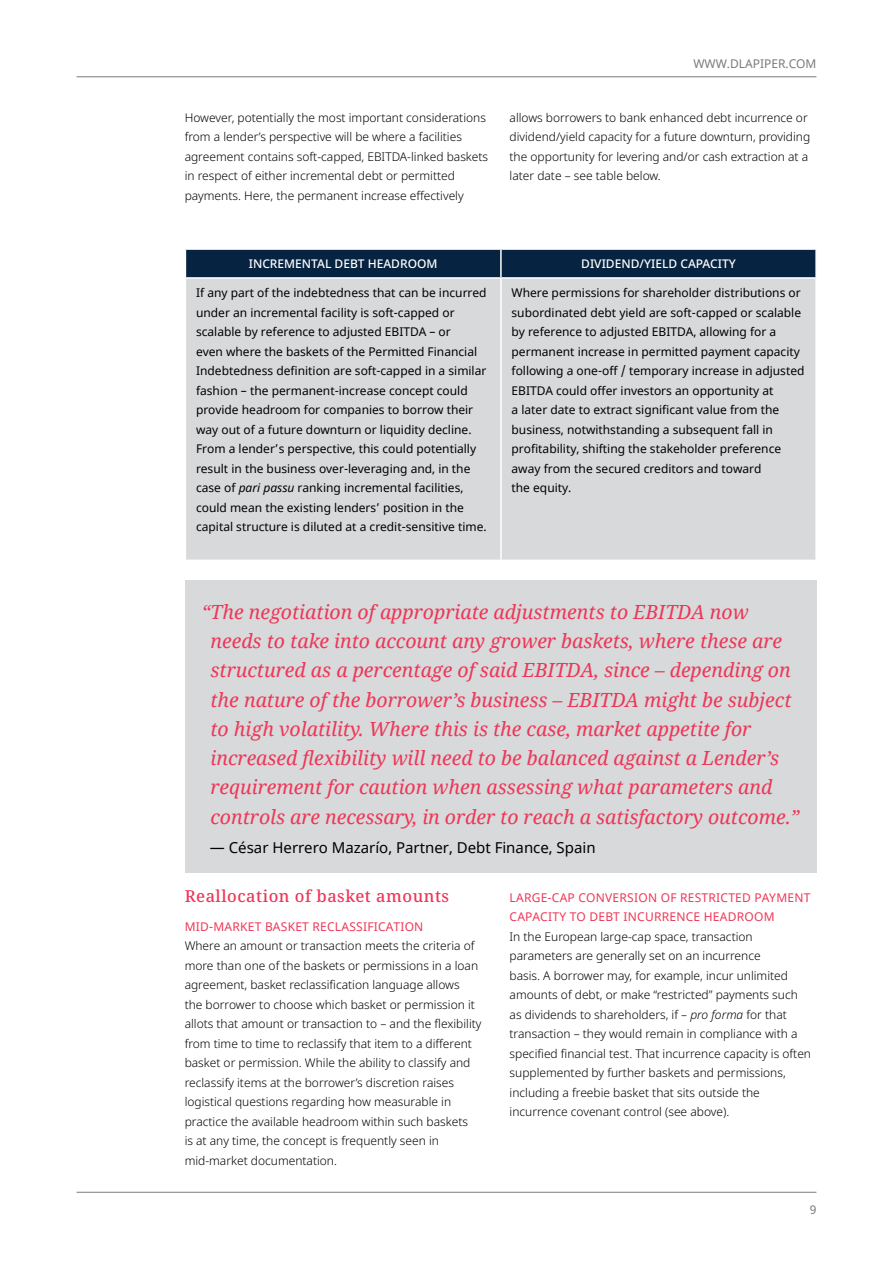
<style>
.page{position:relative;width:893px;height:1263px;background:#fff}
.page>*{position:absolute;margin:0;border:0;box-sizing:border-box;transform-origin:0 0}
.t1{font:italic 19.5px/29.2px "Noto Serif";color:#ee3658}
.t2{font:500 16.5px "Noto Serif";letter-spacing:.03em;color:#ee3658}
.t3{font:15px "Noto Sans";color:#000}
.t4{font:300 12px/19.5px "Noto Sans";color:#000}
.t5{font:12px/19.5px "Noto Sans";color:#000}
.t6{font:12px/19.5px "Noto Sans";letter-spacing:.02em;color:#ee3658}
.t7{font:500 12px "Noto Sans";color:#fff}
.t8{font:12px "Noto Sans";color:#797a7d}
.s1{font-style:italic}
</style>
<div class="page">
<hr style="left:77px;top:1192px;width:739px;height:1px;background:#797a7d">
<hr style="left:77px;top:77px;width:739px;height:1px;background:#797a7d">
<div style="left:186px;top:279px;width:629px;height:281px;background:#d7d9da"></div>
<div style="left:185px;top:249px;width:630px;height:28px;background:#062341"></div>
<hr style="left:501px;top:248px;width:316px;height:2px;background:#fff">
<hr style="left:500px;top:250px;width:2px;height:27px;background:#fff">
<hr style="left:500px;top:279px;width:2px;height:281px;background:#fff">
<div style="left:185px;top:580px;width:631px;height:292px;background:#d7d9da"></div>
<p class="t8" style="left:693px;top:56px;width:125px">WWW.DLAPIPER.COM</p>
<p class="t4" style="left:185px;top:108px;width:305px">However, potentially the most important considerations from a lender’s perspective will be where a facilities agreement contains soft-capped, EBITDA-linked baskets in respect of either incremental debt or permitted payments. Here, the permanent increase effectively</p>
<p class="t4" style="left:510px;top:108px;width:302px">allows borrowers to bank enhanced debt incurrence or dividend/yield capacity for a future downturn, providing the opportunity for levering and/or cash extraction at a later date – see table below.</p>
<p class="t7" style="left:249px;top:255px;width:190px">INCREMENTAL DEBT HEADROOM</p>
<p class="t7" style="left:581px;top:255px;width:156px">DIVIDEND/YIELD CAPACITY</p>
<p class="t5" style="left:196px;top:283px;width:292px">If any part of the indebtedness that can be incurred under an incremental facility is soft‑capped or scalable by reference to adjusted EBITDA – or<br>even where the baskets of the Permitted Financial Indebtedness definition are soft-capped in a similar fashion – the permanent-increase concept could provide headroom for companies to borrow their way out of a future downturn or liquidity decline.<br>From a lender’s perspective, this could potentially result in the business over-leveraging and, in the case of <span class="s1">pari passu</span> ranking incremental facilities, could mean the existing lenders’ position in the capital structure is diluted at a credit-sensitive time.</p>
<p class="t5" style="left:512px;top:283px;width:294px">Where permissions for shareholder distributions or subordinated debt yield are soft-capped or scalable by reference to adjusted EBITDA, allowing for a permanent increase in permitted payment capacity following a one-off / temporary increase in adjusted EBITDA could offer investors an opportunity at<br>a later date to extract significant value from the business, notwithstanding a subsequent fall in profitability, shifting the stakeholder preference away from the secured creditors and toward<br>the equity.</p>
<p class="t1" style="left:210px;top:596px;width:590px;text-indent:-9px">“The negotiation of appropriate adjustments to EBITDA now needs to take into account any grower baskets, where these are structured as a percentage of said EBITDA, since – depending on the nature of the borrower’s business – EBITDA might be subject to high volatility. Where this is the case, market appetite for increased flexibility will need to be balanced against a Lender’s requirement for caution when assessing what parameters and controls are necessary, in order to reach a satisfactory outcome.”</p>
<p class="t3" style="left:210px;top:837px;width:387px">— César Herrero Mazarío, Partner, Debt Finance, Spain</p>
<h2 class="t2" style="left:185px;top:884px;width:266px">Reallocation of basket amounts</h2>
<p class="t6" style="left:185px;top:917px;width:240px">MID-MARKET BASKET RECLASSIFICATION</p>
<p class="t4" style="left:185px;top:936px;width:298px">Where an amount or transaction meets the criteria of more than one of the baskets or permissions in a loan agreement, basket reclassification language allows<br>the borrower to choose which basket or permission it allots that amount or transaction to – and the flexibility from time to time to reclassify that item to a different basket or permission. While the ability to classify and reclassify items at the borrower’s discretion raises logistical questions regarding how measurable in practice the available headroom within such baskets<br>is at any time, the concept is frequently seen in mid-market documentation.</p>
<p class="t6" style="left:510px;top:888px;width:302px">LARGE-CAP CONVERSION OF RESTRICTED PAYMENT<br>CAPACITY TO DEBT INCURRENCE HEADROOM</p>
<p class="t4" style="left:510px;top:927px;width:303px">In the European large-cap space, transaction parameters are generally set on an incurrence<br>basis. A borrower may, for example, incur unlimited amounts of debt, or make “restricted” payments such as dividends to shareholders, if – <span class="s1">pro forma</span> for that transaction – they would remain in compliance with a specified financial test. That incurrence capacity is often supplemented by further baskets and permissions, including a freebie basket that sits outside the incurrence covenant control (see above).</p>
<p class="t8" style="left:810px;top:1201px;width:8px">9</p>
</div>
